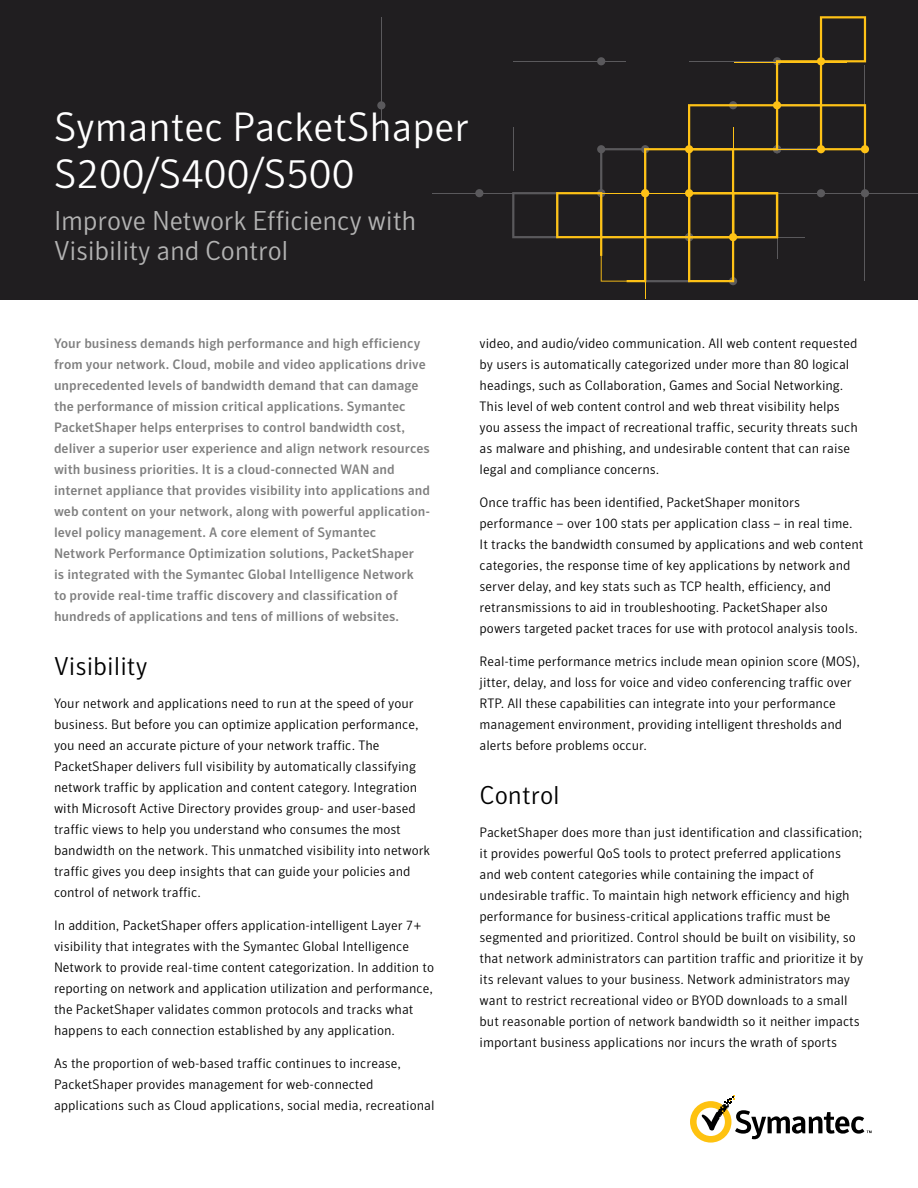
<style>
.page{position:relative;width:918px;height:1188px;background:#fff}
.page>*{position:absolute;margin:0;border:0;box-sizing:border-box;transform-origin:0 0}
.Title{font:300 40.5px/46.5px "Symantec Sans";color:#fff}
.Subtitle{font:300 27px/30px "Symantec Sans";letter-spacing:-.01em;color:#b3b3b3}
.Section_header{font:300 25.5px "Symantec Sans";color:#000}
.Body_text{font:300 13.5px/21px "Symantec Sans";color:#000}
.Intro_text{font:500 13.5px/21px "Symantec Sans";color:#808080}
</style>
<div class="page">
<div style="left:0;top:0;width:918px;height:299px;background:#201e20"></div>
<hr style="left:381px;top:17px;width:1px;height:113px;background:#5a595c">
<div style="left:377px;top:101px;width:8px;height:8px;background:#5a595c;border-radius:50%"></div>
<hr style="left:728px;top:193px;width:190px;height:1px;background:#5a595c">
<div style="left:861px;top:189px;width:8px;height:8px;background:#5a595c;border-radius:50%"></div>
<svg style="left:729px;top:277px;width:8px;height:8px"></svg>
<hr style="left:432px;top:193px;width:120px;height:1px;background:#5a595c">
<hr style="left:645px;top:253px;width:1px;height:46px;background:#fec216">
<svg style="left:512px;top:16px;width:354px;height:266px"></svg>
<div style="left:861px;top:145px;width:8px;height:8px;background:#fec216;border-radius:50%"></div>
<div style="left:475px;top:189px;width:8px;height:8px;background:#5a595c;border-radius:50%"></div>
<svg style="left:690px;top:1095px;width:182px;height:48px"></svg>
<p class="Title" style="left:54px;top:103px;width:417px">Symantec PacketShaper<br>S200/S400/S500</p>
<p class="Subtitle" style="left:54px;top:205px;width:364px">Improve Network Efficiency with<br>Visibility and Control</p>
<p class="Intro_text" style="left:54px;top:333px;width:378px">Your business demands high performance and high efficiency from your network. Cloud, mobile and video applications drive unprecedented levels of bandwidth demand that can damage the performance of mission critical applications. Symantec PacketShaper helps enterprises to control bandwidth cost, deliver a superior user experience and align network resources with business priorities. It is a cloud-connected WAN and internet appliance that provides visibility into applications and web content on your network, along with powerful application&shy;level policy management. A core element of Symantec Network Performance Optimization solutions, PacketShaper<br>is integrated with the Symantec Global Intelligence Network<br>to provide real-time traffic discovery and classification of hundreds of applications and tens of millions of websites.</p>
<p class="Section_header" style="left:54px;top:651px;width:95px">Visibility</p>
<p class="Body_text" style="left:54px;top:693px;width:378px">Your network and applications need to run at the speed of your business. But before you can optimize application performance, you need an accurate picture of your network traffic. The PacketShaper delivers full visibility by automatically classifying network traffic by application and content category. Integration with Microsoft Active Directory provides group- and user-based traffic views to help you understand who consumes the most bandwidth on the network. This unmatched visibility into network traffic gives you deep insights that can guide your policies and control of network traffic.</p>
<p class="Body_text" style="left:54px;top:915px;width:382px">In addition, PacketShaper offers application-intelligent Layer 7+ visibility that integrates with the Symantec Global Intelligence Network to provide real-time content categorization. In addition to reporting on network and application utilization and performance, the PacketShaper validates common protocols and tracks what happens to each connection established by any application.</p>
<p class="Body_text" style="left:54px;top:1053px;width:382px">As the proportion of web-based traffic continues to increase,<br>PacketShaper provides management for web-connected applications such as Cloud applications, social media, recreational</p>
<p class="Body_text" style="left:480px;top:333px;width:380px">video, and audio/video communication. All web content requested by users is automatically categorized under more than 80 logical headings, such as Collaboration, Games and Social Networking.<br>This level of web content control and web threat visibility helps you assess the impact of recreational traffic, security threats such as malware and phishing, and undesirable content that can raise legal and compliance concerns.</p>
<p class="Body_text" style="left:480px;top:492px;width:385px">Once traffic has been identified, PacketShaper monitors performance – over 100 stats per application class – in real time.<br>It tracks the bandwidth consumed by applications and web content categories, the response time of key applications by network and server delay, and key stats such as TCP health, efficiency, and retransmissions to aid in troubleshooting. PacketShaper also powers targeted packet traces for use with protocol analysis tools.</p>
<p class="Body_text" style="left:480px;top:651px;width:382px">Real-time performance metrics include mean opinion score (MOS), jitter, delay, and loss for voice and video conferencing traffic over RTP. All these capabilities can integrate into your performance management environment, providing intelligent thresholds and alerts before problems occur.</p>
<p class="Section_header" style="left:480px;top:780px;width:82px">Control</p>
<p class="Body_text" style="left:480px;top:822px;width:385px">PacketShaper does more than just identification and classification; it provides powerful QoS tools to protect preferred applications and web content categories while containing the impact of undesirable traffic. To maintain high network efficiency and high performance for business-critical applications traffic must be segmented and prioritized. Control should be built on visibility, so that network administrators can partition traffic and prioritize it by its relevant values to your business. Network administrators may want to restrict recreational video or BYOD downloads to a small but reasonable portion of network bandwidth so it neither impacts important business applications nor incurs the wrath of sports</p>
</div>
